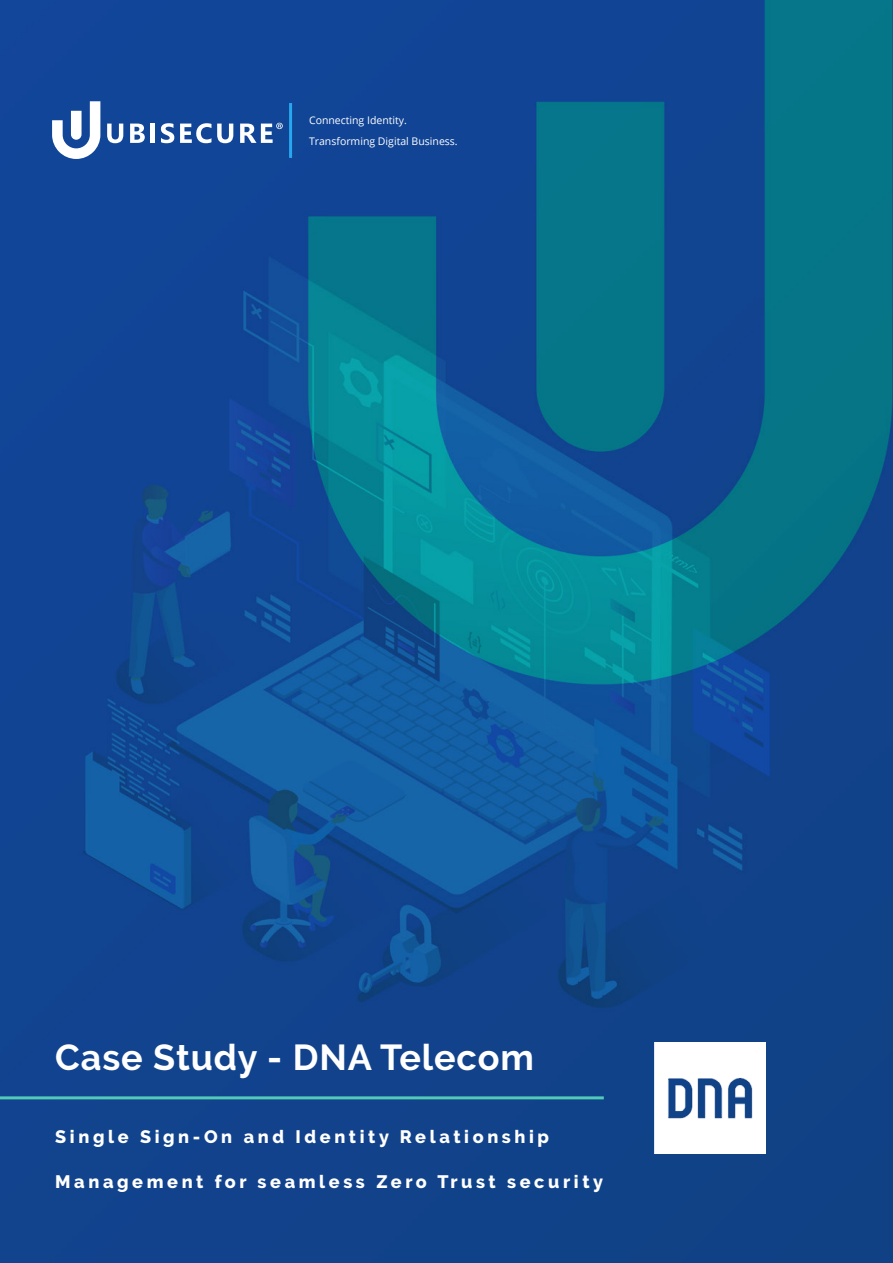
<style>
.page{position:relative;width:893px;height:1263px;background:#fff}
.page>*{position:absolute;margin:0;border:0;box-sizing:border-box;transform-origin:0 0}
.big_title_cover{font:700 36px "Raleway";letter-spacing:.025em;color:#fff}
.subtitle_cover{font:800 18px "Raleway";letter-spacing:.2em;color:#fff}
.t1{font:10.5px "Open Sans";color:#fff}
</style>
<div class="page">
<img style="left:0;top:0;width:893px;height:1263px">
<hr style="left:0;top:1096px;width:604px;height:3px;background:#52cab8">
<svg style="left:107px;top:124px;width:16px;height:19px"></svg>
<svg style="left:130px;top:124px;width:15px;height:19px"></svg>
<hr style="left:151px;top:124px;width:4px;height:19px;background:#fff">
<svg style="left:161px;top:123px;width:13px;height:20px"></svg>
<svg style="left:180px;top:123px;width:31px;height:20px"></svg>
<svg style="left:217px;top:124px;width:16px;height:19px"></svg>
<svg style="left:240px;top:123px;width:43px;height:20px"></svg>
<svg style="left:52px;top:101px;width:48px;height:58px"></svg>
<hr style="left:289px;top:103px;width:3px;height:55px;background:#28a7f0">
<img style="left:655px;top:1042px;width:110px;height:111px">
<p class="t1" style="left:309px;top:113px;width:99px">Connecting Identity.</p>
<p class="t1" style="left:309px;top:134px;width:150px">Transforming Digital Business.</p>
<p class="big_title_cover" style="left:55px;top:1037px;width:480px">Case Study - DNA Telecom</p>
<p class="subtitle_cover" style="left:55px;top:1126px;width:495px">Single Sign-On and Identity Relationship</p>
<p class="subtitle_cover" style="left:55px;top:1171px;width:549px">Management for seamless Zero Trust security</p>
</div>
